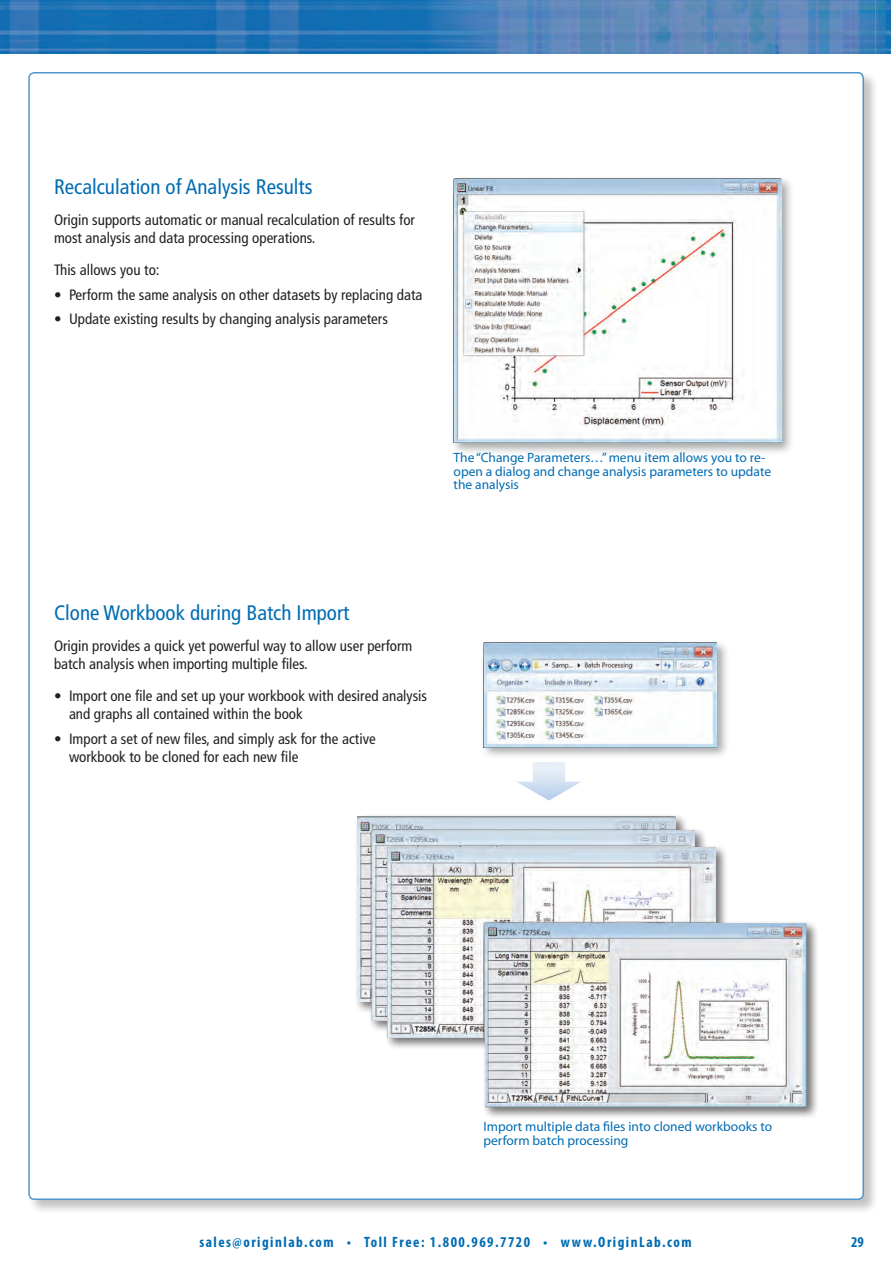
<style>
.page{position:relative;width:891px;height:1269px;background:#fff}
.page>*{position:absolute;margin:0;border:0;box-sizing:border-box;transform-origin:0 0}
.subHead{font:condensed 21px "Frutiger";color:#006cb3}
.t1{font:condensed 15px/18px "Frutiger";color:#231f20}
.t2{font:700 condensed 15px "Myriad Pro";letter-spacing:.1em;color:#006cb3}
.t3{font:13.5px/13.5px "Myriad Pro";color:#006cb3}
</style>
<div class="page">
<img style="left:0;top:0;width:891px;height:54px">
<div style="left:27px;top:71px;width:852px;height:1144px;background:#231f20;opacity:.39"></div>
<div style="left:29px;top:73px;width:834px;height:1126px;background:#fff;border-radius:5px"></div>
<img style="left:517px;top:762px;width:64px;height:39px">
<div style="left:450px;top:175px;width:344px;height:281px;background:#231f20;opacity:.4"></div>
<img style="left:454px;top:178px;width:327px;height:265px">
<div style="left:480px;top:639px;width:250px;height:121px;background:#231f20;opacity:.4"></div>
<img style="left:484px;top:643px;width:233px;height:104px">
<div style="left:354px;top:813px;width:335px;height:202px;background:#231f20;opacity:.4"></div>
<img style="left:358px;top:817px;width:318px;height:184px">
<div style="left:368px;top:827px;width:340px;height:207px;background:#231f20;opacity:.4"></div>
<img style="left:372px;top:830px;width:323px;height:191px">
<div style="left:384px;top:844px;width:345px;height:207px;background:#231f20;opacity:.4"></div>
<img style="left:388px;top:848px;width:327px;height:190px">
<div style="left:482px;top:920px;width:337px;height:200px;background:#231f20;opacity:.4"></div>
<img style="left:485px;top:923px;width:322px;height:184px">
<p class="subHead" style="left:54px;top:174px;width:260px">Recalculation of Analysis Results</p>
<p class="t1" style="left:54px;top:211px;width:363px">Origin supports automatic or manual recalculation of results for most analysis and data processing operations.</p>
<p class="t1" style="left:54px;top:261px;width:107px">This allows you to:</p>
<p class="t1" style="left:54px;top:286px;width:370px">• Perform the same analysis on other datasets by replacing data</p>
<p class="t1" style="left:54px;top:310px;width:335px">• Update existing results by changing analysis parameters</p>
<p class="t3" style="left:454px;top:451px;width:319px">The “Change Parameters…” menu item allows you to re&shy;open a dialog and change analysis parameters to update the analysis</p>
<p class="subHead" style="left:54px;top:600px;width:297px">Clone Workbook during Batch Import</p>
<p class="t1" style="left:54px;top:637px;width:360px">Origin provides a quick yet powerful way to allow user perform batch analysis when importing multiple files.</p>
<p class="t1" style="left:69px;top:687px;width:360px;text-indent:-15px">• Import one file and set up your workbook with desired analysis and graphs all contained within the book</p>
<p class="t1" style="left:69px;top:730px;width:308px;text-indent:-15px">• Import a set of new files, and simply ask for the active workbook to be cloned for each new file</p>
<p class="t3" style="left:484px;top:1120px;width:290px">Import multiple data files into cloned workbooks to perform batch processing</p>
<p class="t2" style="left:199px;top:1232px;width:494px">sales@originlab.com • Toll Free: 1.800.969.7720 • www.OriginLab.com</p>
<p class="t2" style="left:851px;top:1232px;width:14px">29</p>
</div>
